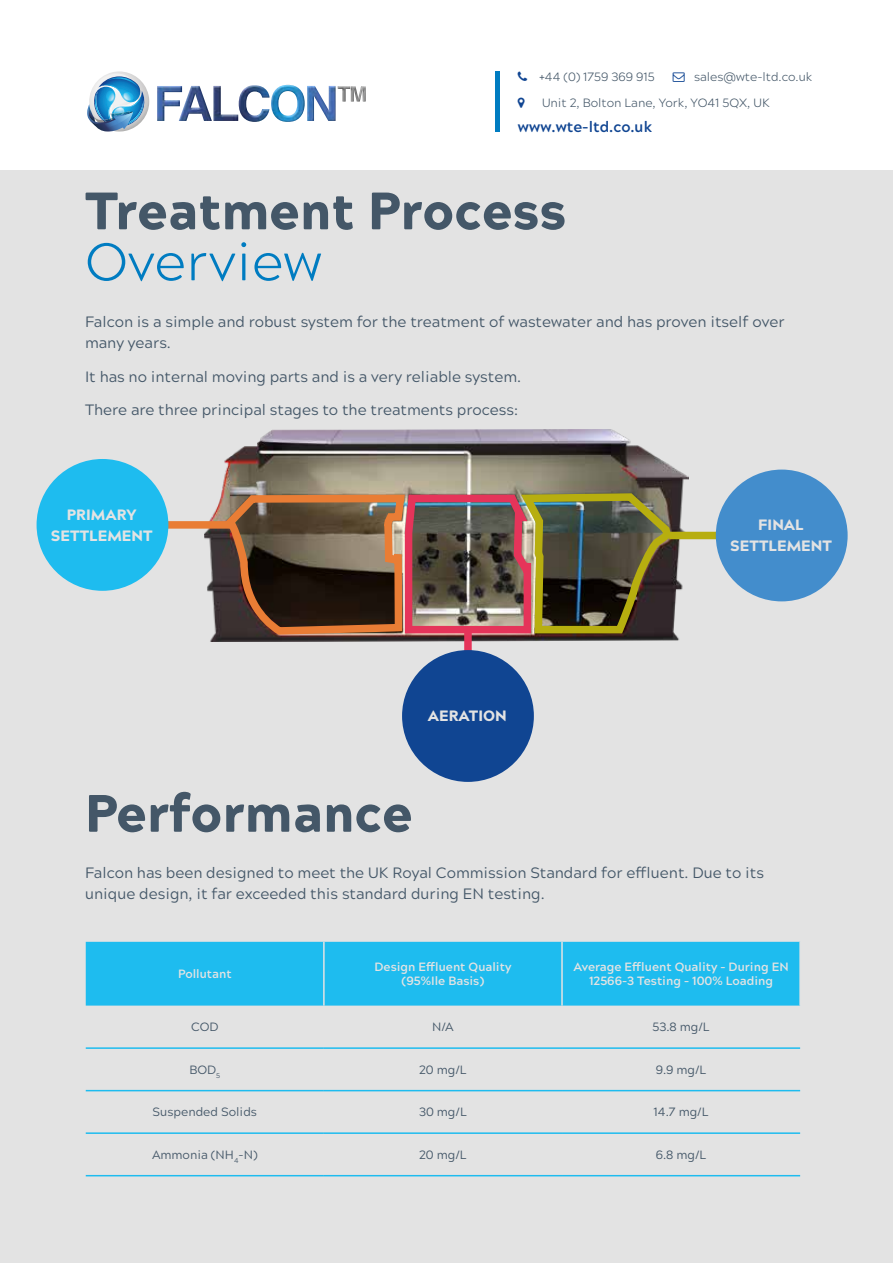
<style>
.page{position:relative;width:893px;height:1263px;background:#fff}
.page>*{position:absolute;margin:0;border:0;box-sizing:border-box;transform-origin:0 0}
.t1{font:900 52.5px "Acherus Grotesque";color:#445768}
.t2{font:300 52.5px "Acherus Grotesque";color:#007cc1}
.t3{font:15px/21px "Acherus Grotesque";color:#445768}
.t4{font:900 15px/21px "Acherus Grotesque";color:#e3e3e3;text-align:center}
.t5{font:700 15px "Acherus Grotesque";color:#104592}
.t6{font:700 12px/14.4px "Acherus Grotesque";color:#e3e3e3;text-align:center}
.t7{font:12px "Acherus Grotesque";color:#445768}
.t8{font:300 12px/25.2px "Acherus Grotesque";color:#445768}
.s1{font-weight:400}
</style>
<div class="page">
<div style="left:0;top:170px;width:893px;height:1093px;background:#e3e3e3"></div>
<img style="left:157px;top:85px;width:179px;height:37px">
<img style="left:338px;top:86px;width:28px;height:15px">
<img style="left:87px;top:71px;width:62px;height:61px">
<div style="left:495px;top:71px;width:5px;height:61px;background:#007cc1"></div>
<div style="left:86px;top:942px;width:713px;height:63px;background:#1ebcef"></div>
<hr style="left:86px;top:1047px;width:238px;height:2px;background:#1ebcef">
<hr style="left:324px;top:1047px;width:238px;height:2px;background:#1ebcef">
<hr style="left:562px;top:1047px;width:238px;height:2px;background:#1ebcef">
<hr style="left:86px;top:1090px;width:238px;height:1px;background:#1ebcef">
<hr style="left:324px;top:1090px;width:238px;height:1px;background:#1ebcef">
<hr style="left:562px;top:1090px;width:238px;height:1px;background:#1ebcef">
<hr style="left:86px;top:1132px;width:238px;height:2px;background:#1ebcef">
<hr style="left:324px;top:1132px;width:238px;height:2px;background:#1ebcef">
<hr style="left:562px;top:1132px;width:238px;height:2px;background:#1ebcef">
<hr style="left:86px;top:1175px;width:238px;height:1px;background:#1ebcef">
<hr style="left:324px;top:1175px;width:238px;height:1px;background:#1ebcef">
<hr style="left:562px;top:1175px;width:238px;height:1px;background:#1ebcef">
<hr style="left:323px;top:942px;width:2px;height:63px;background:#e3e3e3">
<hr style="left:561px;top:942px;width:2px;height:63px;background:#e3e3e3">
<img style="left:205px;top:429px;width:483px;height:212px">
<div style="left:464px;top:627px;width:8px;height:38px;background:#e5345a"></div>
<img style="left:220px;top:480px;width:455px;height:159px">
<div style="left:669px;top:532px;width:101px;height:7px;background:#b7ae0f"></div>
<div style="left:716px;top:470px;width:132px;height:131px;background:#438dcc;border-radius:50%"></div>
<div style="left:402px;top:650px;width:132px;height:132px;background:#104592;border-radius:50%"></div>
<div style="left:124px;top:521px;width:108px;height:8px;background:#e97d35"></div>
<div style="left:37px;top:459px;width:131px;height:132px;background:#1ebcef;border-radius:50%"></div>
<p class="t8" style="left:542px;top:64px;width:272px;text-indent:152px">sales@wte-ltd.co.uk<br>Unit 2, Bolton Lane, York, YO41 5QX, UK</p>
<p class="t5" style="left:518px;top:114px;width:136px">www.wte-ltd.co.uk</p>
<p class="t8" style="left:539px;top:64px;width:117px"><span class="s1">+</span>44 (0) 1759 369 915</p>
<h1 class="t1" style="left:85px;top:165px;width:483px">Treatment Process</h1>
<h1 class="t2" style="left:85px;top:218px;width:238px">Overview</h1>
<p class="t3" style="left:85px;top:310px;width:701px">Falcon is a simple and robust system for the treatment of wastewater and has proven itself over many years.</p>
<p class="t3" style="left:85px;top:365px;width:438px">It has no internal moving parts and is a very reliable system.</p>
<p class="t3" style="left:85px;top:399px;width:435px">There are three principal stages to the treatments process:</p>
<p class="t4" style="left:51px;top:503px;width:103px">PRIMARY<br>SETTLEMENT</p>
<p class="t4" style="left:428px;top:705px;width:80px">AERATION</p>
<p class="t4" style="left:730px;top:514px;width:103px">FINAL<br>SETTLEMENT</p>
<h1 class="t1" style="left:85px;top:768px;width:329px">Performance</h1>
<p class="t3" style="left:85px;top:862px;width:680px">Falcon has been designed to meet the UK Royal Commission Standard for effluent. Due to its unique design, it far exceeded this standard during EN testing.</p>
<p class="t6" style="left:178px;top:966px;width:55px">Pollutant</p>
<p class="t6" style="left:374px;top:959px;width:138px">Design Effluent Quality (95%Ile Basis)</p>
<p class="t6" style="left:573px;top:959px;width:217px">Average Effluent Quality – During EN<br>12566-3 Testing – 100% Loading</p>
<p class="t7" style="left:191px;top:1017px;width:29px">COD</p>
<p class="t7" style="left:432px;top:1017px;width:23px">N/A</p>
<p class="t7" style="left:652px;top:1017px;width:59px">53.8 mg/L</p>
<p class="t7" style="left:189px;top:1059px;width:32px">BOD<sub>5</sub></p>
<p class="t7" style="left:419px;top:1059px;width:49px">20 mg/L</p>
<p class="t7" style="left:656px;top:1059px;width:52px">9.9 mg/L</p>
<p class="t7" style="left:153px;top:1102px;width:106px">Suspended Solids</p>
<p class="t7" style="left:419px;top:1102px;width:49px">30 mg/L</p>
<p class="t7" style="left:653px;top:1102px;width:57px">14.7 mg/L</p>
<p class="t7" style="left:152px;top:1144px;width:107px">Ammonia (NH<sub>4</sub>-N)</p>
<p class="t7" style="left:419px;top:1144px;width:49px">20 mg/L</p>
<p class="t7" style="left:656px;top:1144px;width:52px">6.8 mg/L</p>
</div>
